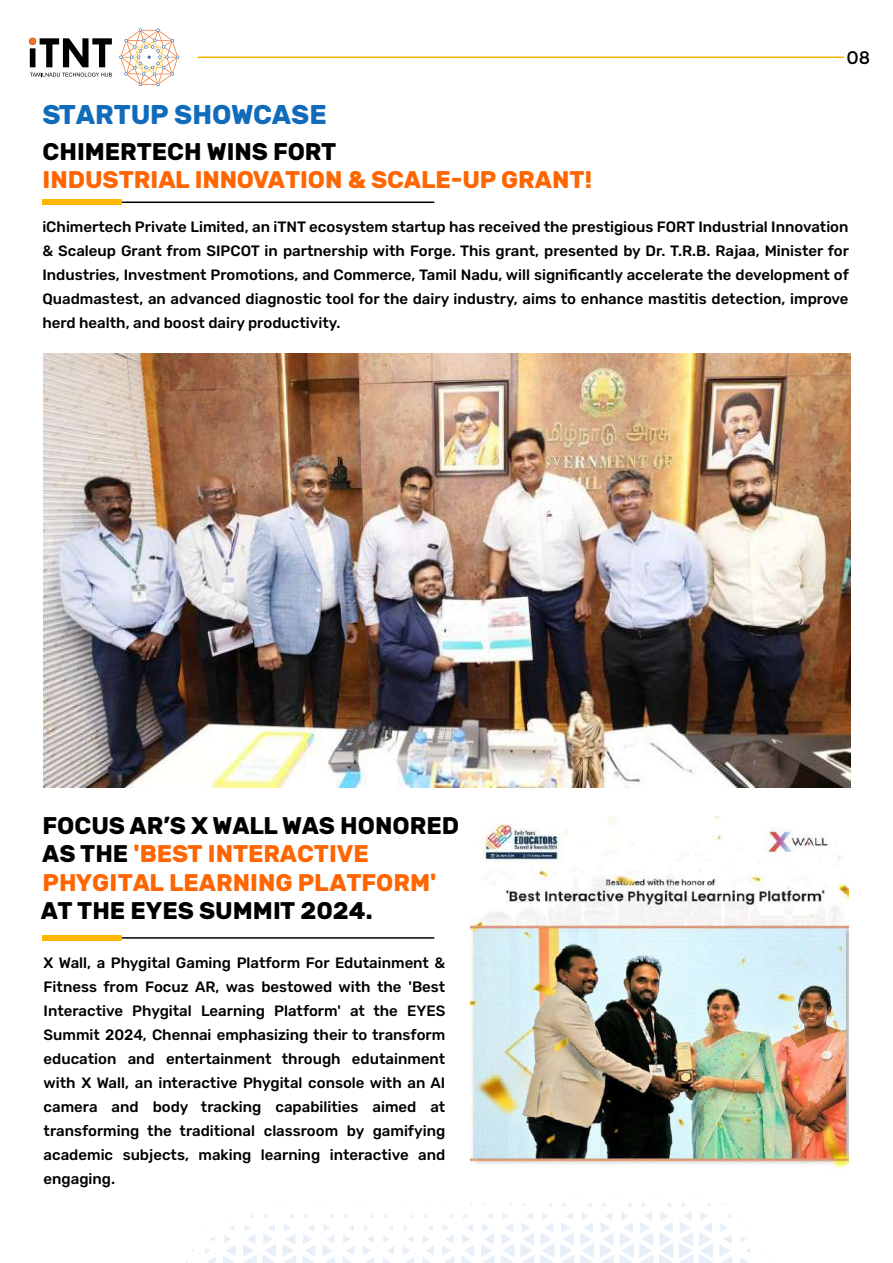
<style>
.page{position:relative;width:893px;height:1263px;background:#fff}
.page>*{position:absolute;margin:0;border:0;box-sizing:border-box;transform-origin:0 0}
.t1{font:700 27px "Rubik";letter-spacing:-.005em;color:#106cbb}
.t2{font:700 24px/28.5px "Rubik";color:#ff6500}
.t3{font:700 24px "Rubik";color:#000}
.t4{font:18px "Montserrat";color:#000}
.t5{font:500 15px/24px "Rubik";color:#000;text-align:justify}
.s1{color:#000}
</style>
<div class="page">
<hr style="left:118px;top:201px;width:316px;height:2px;background:#000">
<div style="left:42px;top:199px;width:80px;height:6px;background:#ffb600"></div>
<hr style="left:118px;top:937px;width:316px;height:2px;background:#000">
<div style="left:42px;top:935px;width:80px;height:6px;background:#ffb600"></div>
<svg style="left:205px;top:1237px;width:11px;height:26px"></svg>
<svg style="left:223px;top:1225px;width:13px;height:38px"></svg>
<svg style="left:243px;top:1214px;width:33px;height:49px"></svg>
<svg style="left:283px;top:1214px;width:13px;height:49px"></svg>
<svg style="left:302px;top:1214px;width:14px;height:49px"></svg>
<svg style="left:323px;top:1214px;width:12px;height:49px"></svg>
<svg style="left:343px;top:1225px;width:12px;height:38px"></svg>
<svg style="left:363px;top:1225px;width:11px;height:38px"></svg>
<svg style="left:383px;top:1225px;width:11px;height:38px"></svg>
<svg style="left:403px;top:1225px;width:11px;height:38px"></svg>
<svg style="left:422px;top:1225px;width:12px;height:38px"></svg>
<svg style="left:442px;top:1214px;width:12px;height:49px"></svg>
<svg style="left:461px;top:1214px;width:13px;height:49px"></svg>
<svg style="left:481px;top:1213px;width:14px;height:50px"></svg>
<svg style="left:501px;top:1213px;width:13px;height:50px"></svg>
<svg style="left:520px;top:1203px;width:34px;height:60px"></svg>
<svg style="left:560px;top:1203px;width:14px;height:60px"></svg>
<svg style="left:580px;top:1203px;width:14px;height:60px"></svg>
<svg style="left:600px;top:1202px;width:113px;height:61px"></svg>
<svg style="left:719px;top:1214px;width:13px;height:49px"></svg>
<svg style="left:741px;top:1236px;width:5px;height:6px"></svg>
<svg style="left:740px;top:1248px;width:10px;height:15px"></svg>
<svg style="left:119px;top:28px;width:60px;height:58px"></svg>
<svg style="left:29px;top:38px;width:83px;height:29px"></svg>
<svg style="left:30px;top:73px;width:82px;height:4px"></svg>
<div style="left:29px;top:38px;width:7px;height:7px;background:#f37024;border-radius:50%"></div>
<hr style="left:197px;top:57px;width:647px;height:1px;background:#ffb600">
<img style="left:43px;top:354px;width:807px;height:434px">
<img style="left:471px;top:817px;width:378px;height:352px">
<h1 class="t1" style="left:42px;top:98px;width:286px">STARTUP SHOWCASE</h1>
<h2 class="t3" style="left:43px;top:137px;width:295px">CHIMERTECH WINS FORT</h2>
<h2 class="t2" style="left:43px;top:166px;width:551px">INDUSTRIAL INNOVATION &amp; SCALE-UP GRANT!</h2>
<p class="t4" style="left:846px;top:47px;width:25px">08</p>
<p class="t5" style="left:42px;top:215px;width:808px">iChimertech Private Limited, an iTNT ecosystem startup has received the prestigious FORT Industrial Innovation &amp; Scaleup Grant from SIPCOT in partnership with Forge. This grant, presented by Dr. T.R.B. Rajaa, Minister for Industries, Investment Promotions, and Commerce, Tamil Nadu, will significantly accelerate the development of Quadmastest, an advanced diagnostic tool for the dairy industry, aims to enhance mastitis detection, improve herd health, and boost dairy productivity.</p>
<h2 class="t2" style="left:42px;top:812px;width:418px"><span class="s1">FOCUS AR’S X WALL WAS HONORED<br>AS THE</span> 'BEST INTERACTIVE<br>PHYGITAL LEARNING PLATFORM'</h2>
<h2 class="t3" style="left:41px;top:897px;width:333px">AT THE EYES SUMMIT 2024.</h2>
<p class="t5" style="left:44px;top:951px;width:403px">X Wall, a Phygital Gaming Platform For Edutainment &amp; Fitness from Focuz AR, was bestowed with the 'Best Interactive Phygital Learning Platform' at the EYES Summit 2024, Chennai emphasizing their to transform education and entertainment through edutainment with X Wall, an interactive Phygital console with an AI camera and body tracking capabilities aimed at transforming the traditional classroom by gamifying academic subjects, making learning interactive and engaging.</p>
</div>
